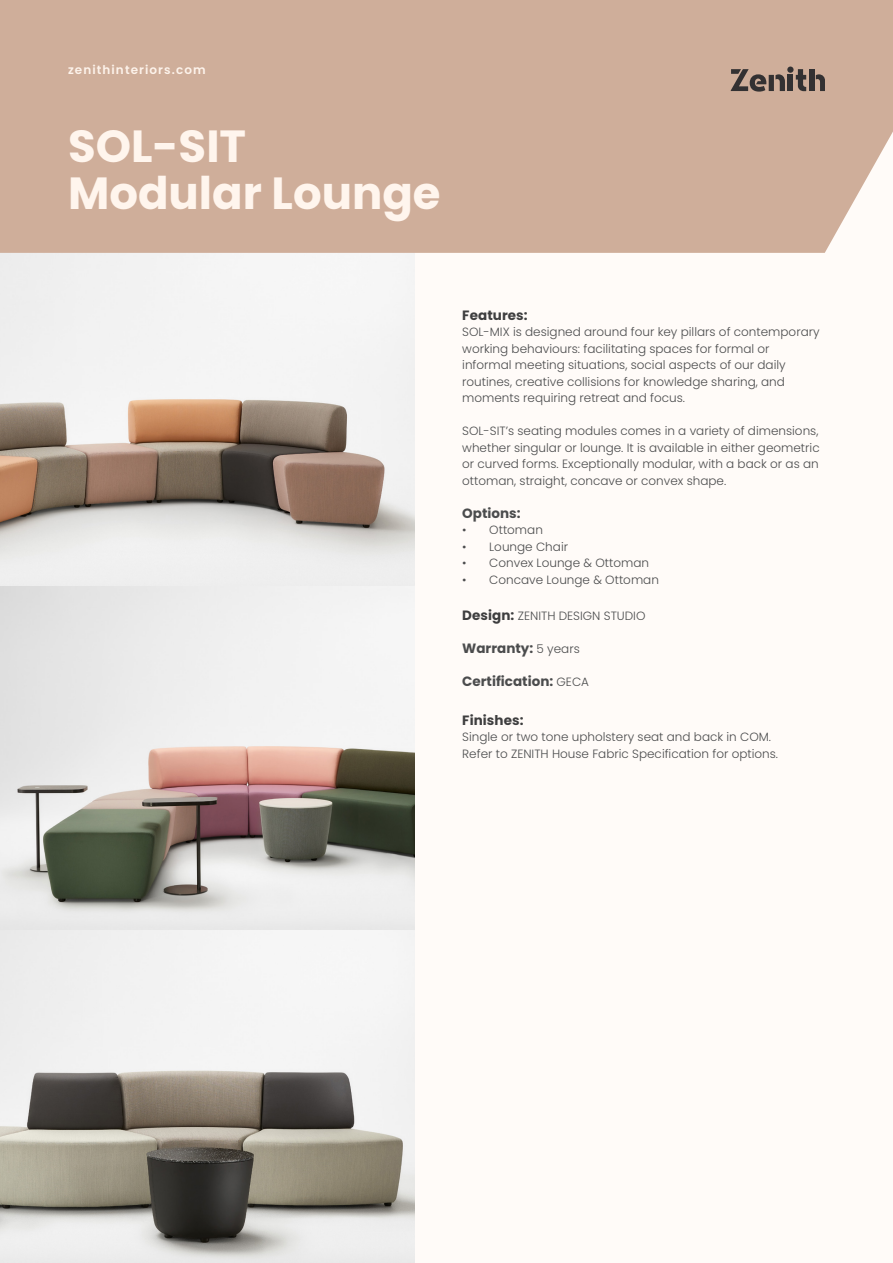
<style>
.page{position:relative;width:893px;height:1263px;background:#fffbf8}
.page>*{position:absolute;margin:0;border:0;box-sizing:border-box;transform-origin:0 0}
.PRODUCT_NAME{font:700 45px "Poppins";color:#fff5ed}
.COPY{font:700 13.5px "Poppins";color:#4b4c4d}
.t1{font:700 13.5px "Poppins";letter-spacing:.005em;color:#3e3e3f}
.COPY-2{font:300 12px/16.5px "Poppins";color:#4b4c4d}
.WEBSITE_TOP_LEFT{font:600 12px "Poppins";letter-spacing:.09em;color:#fdf3eb}
.s1{font-weight:700;font-size:13.5px;color:#3e3e3f}
.s2{font-weight:300;font-size:12px}
</style>
<div class="page">
<img style="left:0;top:253px;width:415px;height:1010px">
<div style="left:0;top:0;width:893px;height:253px;background:#cfae9a"></div>
<div style="left:788px;top:75px;width:5px;height:16px;background:#333132"></div>
<div style="left:787px;top:67px;width:7px;height:6px;background:#333132;border-radius:50%"></div>
<svg style="left:796px;top:69px;width:10px;height:23px"></svg>
<div style="left:809px;top:69px;width:5px;height:22px;background:#333132"></div>
<svg style="left:816px;top:74px;width:9px;height:17px"></svg>
<svg style="left:731px;top:69px;width:54px;height:23px"></svg>
<p class="WEBSITE_TOP_LEFT" style="left:68px;top:63px;width:139px">zenithinteriors.com</p>
<p class="PRODUCT_NAME" style="left:68px;top:120px;width:180px">SOL-SIT</p>
<p class="PRODUCT_NAME" style="left:68px;top:167px;width:374px">Modular Lounge</p>
<p class="t1" style="left:462px;top:307px;width:67px">Features:</p>
<p class="COPY-2" style="left:462px;top:324px;width:359px">SOL-MIX is designed around four key pillars of contemporary working behaviours: facilitating spaces for formal or</p>
<p class="COPY-2" style="left:462px;top:357px;width:325px">informal meeting situations, social aspects of our daily</p>
<p class="COPY-2" style="left:462px;top:373px;width:324px">routines, creative collisions for knowledge sharing, and</p>
<p class="COPY-2" style="left:462px;top:390px;width:224px">moments requiring retreat and focus.</p>
<p class="COPY-2" style="left:462px;top:423px;width:359px;text-align:justify">SOL-SIT’s seating modules comes in a variety of dimensions, whether singular or lounge. It is available in either geometric or curved forms. Exceptionally modular, with a back or as an ottoman, straight, concave or convex shape.</p>
<p class="COPY" style="left:462px;top:505px;width:60px">Options:</p>
<p class="COPY-2" style="left:462px;top:522px;width:82px">• Ottoman</p>
<p class="COPY-2" style="left:462px;top:538px;width:107px">• Lounge Chair</p>
<p class="COPY-2" style="left:462px;top:555px;width:188px">• Convex Lounge &amp; Ottoman</p>
<p class="COPY-2" style="left:462px;top:571px;width:198px">• Concave Lounge &amp; Ottoman</p>
<p class="COPY-2" style="left:462px;top:607px;width:185px"><span class="s1">Design:</span> ZENITH DESIGN STUDIO</p>
<p class="COPY" style="left:462px;top:640px;width:119px">Warranty: <span class="s2">5 years</span></p>
<p class="COPY" style="left:462px;top:673px;width:128px">Certification: <span class="s2">GECA</span></p>
<p class="t1" style="left:462px;top:712px;width:63px">Finishes:</p>
<p class="COPY-2" style="left:462px;top:729px;width:310px">Single or two tone upholstery seat and back in COM.</p>
<p class="COPY-2" style="left:462px;top:745px;width:317px">Refer to ZENITH House Fabric Specification for options.</p>
</div>
